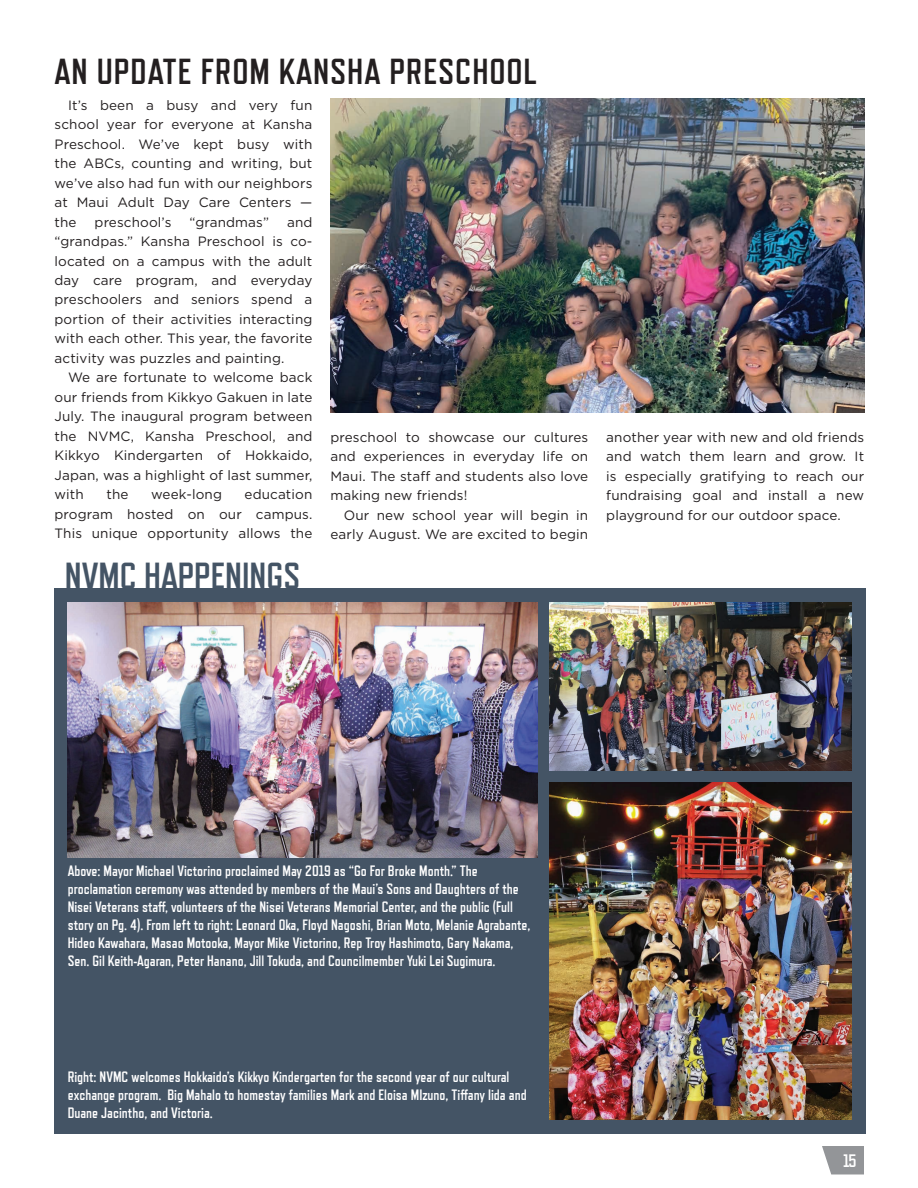
<style>
.page{position:relative;width:918px;height:1188px;background:#fff}
.page>*{position:absolute;margin:0;border:0;box-sizing:border-box;transform-origin:0 0}
.t1{font:700 37.5px "Refrigerator Deluxe";color:#445465}
.t2{font:700 36px "Refrigerator Deluxe";letter-spacing:.025em;color:#231f20}
.t3{font:700 18px "Refrigerator Deluxe";color:#fff}
.t4{font:700 15px/18px "Refrigerator Deluxe";color:#fff}
.t5{font:13.5px/19.5px "Gotham HTF";letter-spacing:.01em;color:#231f20;text-align:justify}
</style>
<div class="page">
<div style="left:54px;top:589px;width:812px;height:545px;background:#445465"></div>
<svg style="left:822px;top:1146px;width:42px;height:28px"></svg>
<img style="left:330px;top:99px;width:534px;height:314px">
<img style="left:68px;top:603px;width:469px;height:255px">
<img style="left:550px;top:783px;width:302px;height:337px">
<img style="left:550px;top:603px;width:302px;height:167px">
<h2 class="t2" style="left:55px;top:50px;width:484px">AN UPDATE FROM KANSHA PRESCHOOL</h2>
<p class="t5" style="left:55px;top:95px;width:259px;text-indent:14px">It’s been a busy and very fun school year for everyone at Kansha Preschool. We’ve kept busy with the ABCs, counting and writing, but we’ve also had fun with our neighbors at Maui Adult Day Care Centers — the</p>
<p class="t5" style="left:55px;top:212px;width:259px;text-indent:233px">and “grandpas.” Kansha Preschool is co&shy;located on a campus with the adult day care program, and everyday preschoolers and seniors spend a portion of their activities interacting with each other. This year, the favorite activity was puzzles and painting.</p>
<p class="t5" style="left:55px;top:368px;width:259px;text-indent:14px">We are fortunate to welcome back our friends from Kikkyo Gakuen in late July. The inaugural program between the NVMC, Kansha Preschool, and Kikkyo Kindergarten of Hokkaido, Japan, was a highlight of last summer, with</p>
<p class="t5" style="left:95px;top:212px;width:78px">preschool’s</p>
<p class="t5" style="left:189px;top:212px;width:81px">“grandmas”</p>
<p class="t5" style="left:330px;top:427px;width:259px">preschool to showcase our cultures and experiences in everyday life on Maui. The staff and students also love making new friends!</p>
<p class="t5" style="left:330px;top:505px;width:259px;text-align:right">Our new school year will begin in early August. We are excited to begin</p>
<p class="t5" style="left:55px;top:485px;width:259px;text-indent:190px">education program hosted on our campus.<br>This unique opportunity allows the</p>
<p class="t5" style="left:107px;top:485px;width:24px">the</p>
<p class="t5" style="left:151px;top:485px;width:72px">week-long</p>
<h1 class="t1" style="left:65px;top:554px;width:237px">NVMC HAPPENINGS</h1>
<p class="t5" style="left:606px;top:427px;width:259px">another year with new and old friends and watch them learn and grow. It is especially gratifying to reach our fundraising goal and install a new playground for our outdoor space.</p>
<p class="t4" style="left:68px;top:862px;width:464px">Above: Mayor Michael Victorino proclaimed May 2019 as “Go For Broke Month.” The proclamation ceremony was attended by members of the Maui’s Sons and Daughters of the Nisei Veterans staff, volunteers of the Nisei Veterans Memorial Center, and the public (Full story on Pg. 4). From left to right: Leonard Oka, Floyd Nagoshi, Brian Moto, Melanie Agrabante, Hideo Kawahara, Masao Motooka, Mayor Mike Victorino, Rep Troy Hashimoto, Gary Nakama, Sen. Gil Keith-Agaran, Peter Hanano, Jill Tokuda, and Councilmember Yuki Lei Sugimura.</p>
<p class="t4" style="left:68px;top:1067px;width:460px">Right: NVMC welcomes Hokkaido’s Kikkyo Kindergarten for the second year of our cultural exchange program. Big Mahalo to homestay families Mark and Eloisa MIzuno, Tiffany Iida and<br>Duane Jacintho, and Victoria.</p>
<h3 class="t3" style="left:843px;top:1150px;width:15px">15</h3>
</div>
